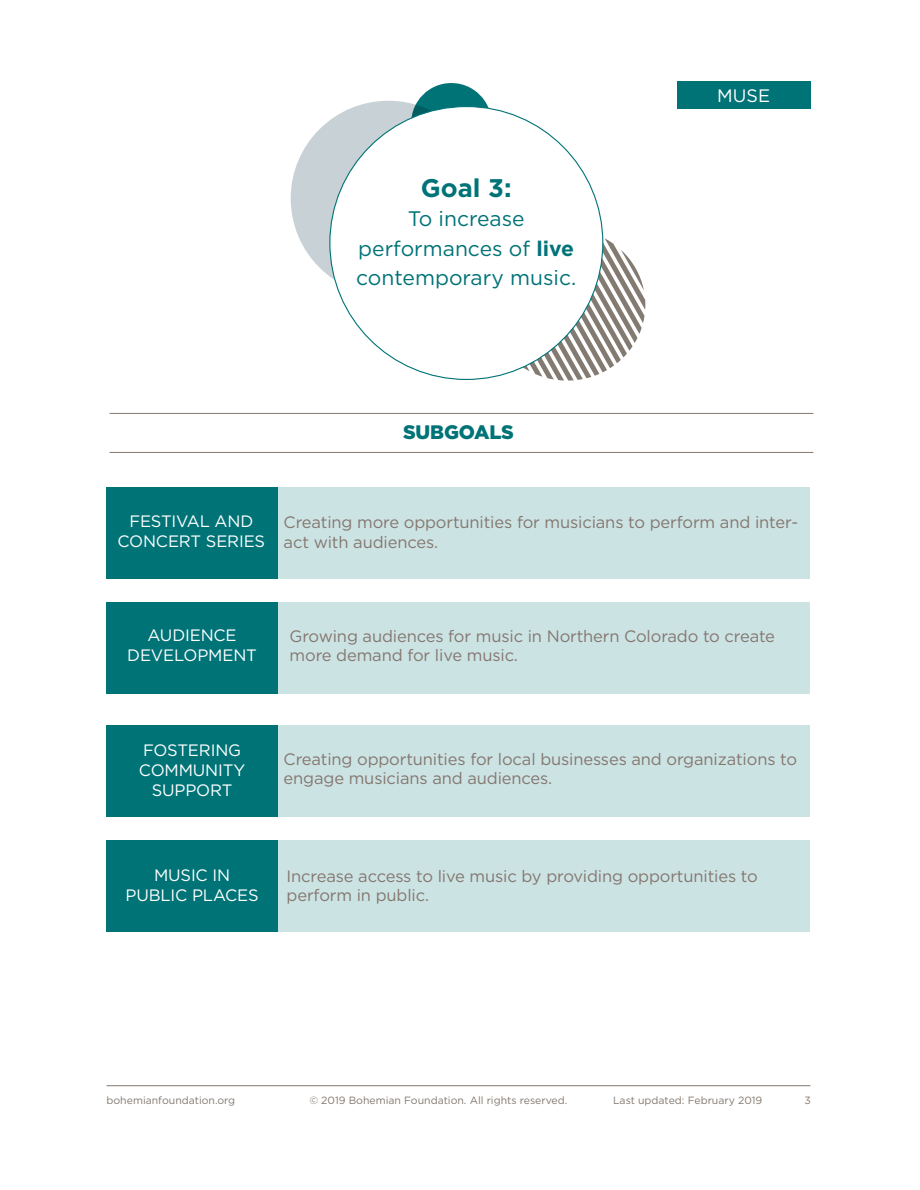
<style>
.page{position:relative;width:920px;height:1190px;background:#fff}
.page>*{position:absolute;margin:0;border:0;box-sizing:border-box;transform-origin:0 0}
.t1{font:700 25.5px "Gotham";color:#007377}
.t2{font:21px/29.4px "Gotham";color:#007377;text-align:center}
.t3{font:900 19.5px "Gotham";letter-spacing:-.01em;color:#007377}
.t4{font:18px "Gotham";color:#fff}
.t5{font:16.5px/19.8px "Gotham";letter-spacing:-.01em;color:#847770}
.t6{font:16.5px/19.8px "Gotham";letter-spacing:-.01em;color:#fff;text-align:center}
.t7{font:10.5px "Gotham";color:#83786f}
.s1{font-weight:700}
</style>
<div class="page">
<hr style="left:106px;top:1085px;width:704px;height:1px;background:#83786f">
<div style="left:106px;top:840px;width:704px;height:92px;background:#007377"></div>
<div style="left:278px;top:840px;width:532px;height:92px;background:#cce3e3"></div>
<div style="left:106px;top:724px;width:704px;height:92px;background:#007377"></div>
<div style="left:278px;top:724px;width:532px;height:92px;background:#cce3e3"></div>
<div style="left:106px;top:602px;width:704px;height:91px;background:#007377"></div>
<div style="left:278px;top:602px;width:532px;height:91px;background:#cce3e3"></div>
<div style="left:106px;top:488px;width:704px;height:91px;background:#007377"></div>
<div style="left:278px;top:488px;width:532px;height:91px;background:#cce3e3"></div>
<hr style="left:110px;top:413px;width:703px;height:1px;background:#83786f">
<hr style="left:110px;top:452px;width:703px;height:1px;background:#83786f">
<div style="left:411px;top:83px;width:80px;height:80px;background:#007377;border-radius:50%"></div>
<svg style="left:492px;top:229px;width:153px;height:151px"></svg>
<div style="left:291px;top:101px;width:195px;height:195px;background:#c8d2d6;border-radius:50%"></div>
<div style="left:329px;top:106px;width:274px;height:274px;background:#fff;border:1px solid #007377;border-radius:50%"></div>
<div style="left:676px;top:81px;width:134px;height:27px;background:#007377"></div>
<h1 class="t1" style="left:421px;top:171px;width:92px">Goal 3:</h1>
<p class="t2" style="left:356px;top:204px;width:221px">To increase performances of <span class="s1">live </span>contemporary music.</p>
<p class="t4" style="left:717px;top:84px;width:54px">MUSE</p>
<p class="t3" style="left:403px;top:421px;width:112px">SUBGOALS</p>
<p class="t6" style="left:117px;top:510px;width:149px">FESTIVAL AND<br>CONCERT SERIES</p>
<p class="t5" style="left:284px;top:512px;width:516px">Creating more opportunities for musicians to perform and inter&shy;act with audiences.</p>
<p class="t6" style="left:127px;top:624px;width:131px">AUDIENCE<br>DEVELOPMENT</p>
<p class="t5" style="left:290px;top:625px;width:487px">Growing audiences for music in Northern Colorado to create more demand for live music.</p>
<p class="t6" style="left:139px;top:740px;width:108px">FOSTERING<br>COMMUNITY<br>SUPPORT</p>
<p class="t5" style="left:284px;top:748px;width:515px">Creating opportunities for local businesses and organizations to engage musicians and audiences.</p>
<p class="t6" style="left:125px;top:864px;width:135px">MUSIC IN<br>PUBLIC PLACES</p>
<p class="t5" style="left:286px;top:865px;width:472px">Increase access to live music by providing opportunities to perform in public.</p>
<p class="t7" style="left:107px;top:1093px;width:130px">bohemianfoundation.org</p>
<p class="t7" style="left:309px;top:1093px;width:259px">© 2019 Bohemian Foundation. All rights reserved.</p>
<p class="t7" style="left:613px;top:1093px;width:151px">Last updated: February 2019</p>
<p class="t7" style="left:804px;top:1093px;width:8px">3</p>
</div>
